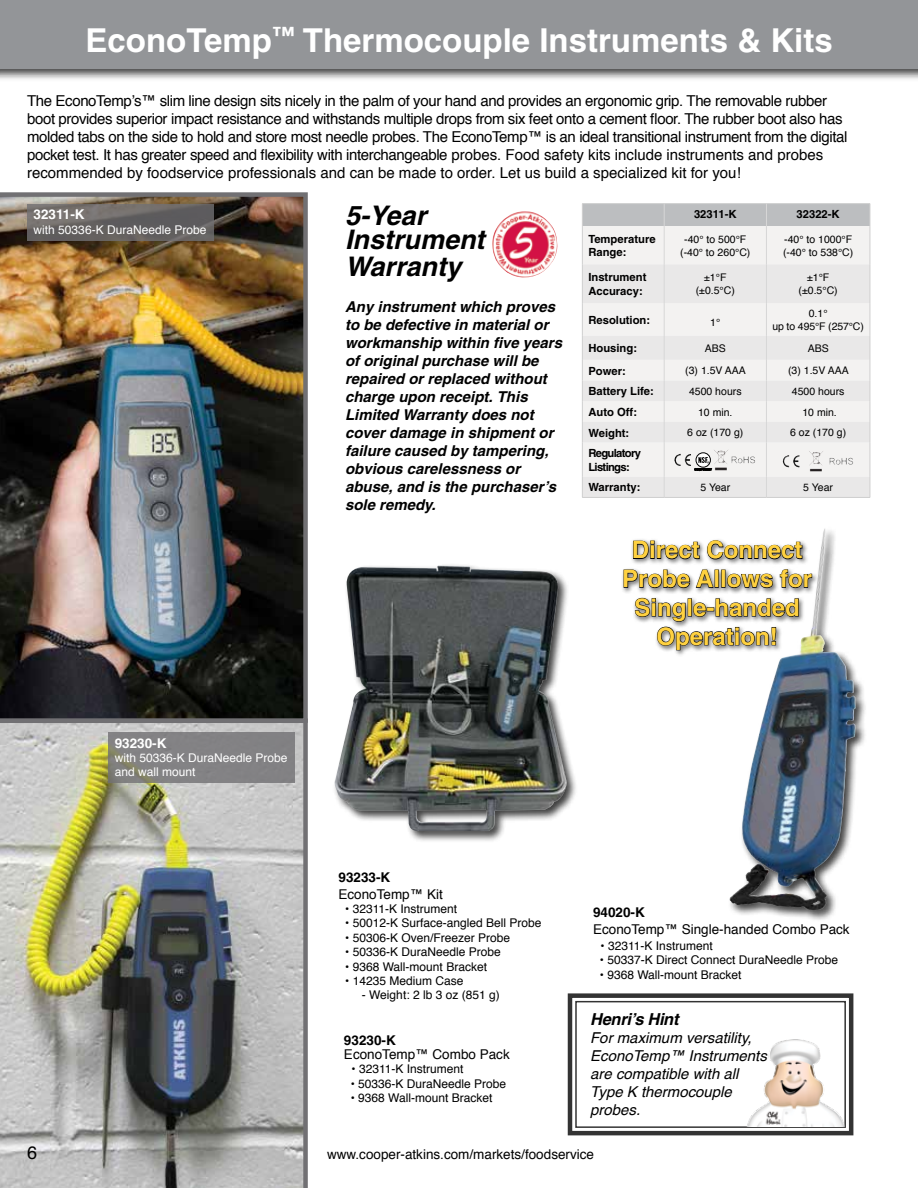
<style>
.page{position:relative;width:918px;height:1188px;background:#fff}
.page>*{position:absolute;margin:0;border:0;box-sizing:border-box;transform-origin:0 0}
.t1{font:700 33px "Helvetica";color:#fff}
.t2{font:italic 700 27px/24px "Helvetica";color:#000}
.t3{font:700 24px/28.8px "Helvetica";color:#ffd13f;text-align:center}
.t4{font:18px "Helvetica";color:#000}
.t5{font:italic 700 16.5px "Helvetica";letter-spacing:-.02em;color:#000}
.t6{font:15px/18px "Helvetica";letter-spacing:-.025em;color:#000}
.t7{font:italic 700 15px/18px "Helvetica";color:#000}
.t8{font:italic 15px/18px "Helvetica";color:#000}
.t9{font:13.5px "Helvetica";color:#000}
.t10{font:700 13.5px "Helvetica";color:#000}
.t11{font:700 13.5px "Helvetica";color:#fff}
.t12{font:12px "Helvetica";color:#000}
.t13{font:12px/14.4px "Helvetica";color:#fff}
.t14{font:700 11.25px/13.5px "Helvetica";color:#000}
.t15{font:700 11.25px/13.5px "Helvetica";letter-spacing:-.06em;color:#000}
.t16{font:10.5px/12.6px "Helvetica";color:#000;text-align:center}
</style>
<div class="page">
<div style="left:0;top:0;width:918px;height:82px;background:#000;opacity:.75"></div>
<div style="left:0;top:0;width:918px;height:69px;background:#939598"></div>
<img style="left:0;top:723px;width:308px;height:465px">
<div style="left:332px;top:563px;width:246px;height:280px;background:#000;opacity:.75"></div>
<img style="left:334px;top:565px;width:233px;height:266px">
<div style="left:583px;top:226px;width:287px;height:38px;background:#f3f2f1"></div>
<svg style="left:583px;top:264px;width:287px;height:233px;fill:#e9e8e8"></svg>
<hr style="left:582px;top:203px;width:82px;height:1px;background:#cfcfcf">
<hr style="left:664px;top:203px;width:102px;height:1px;background:#cfcfcf">
<hr style="left:766px;top:203px;width:104px;height:1px;background:#cfcfcf">
<div style="left:582px;top:204px;width:289px;height:22px;background:#bcbec0"></div>
<hr style="left:582px;top:226px;width:1px;height:38px;background:#cfcfcf">
<hr style="left:664px;top:226px;width:1px;height:38px;background:#d7d7d7">
<hr style="left:766px;top:226px;width:1px;height:38px;background:#d7d7d7">
<hr style="left:870px;top:226px;width:1px;height:38px;background:#cfcfcf">
<hr style="left:582px;top:264px;width:1px;height:39px;background:#cfcfcf">
<hr style="left:664px;top:264px;width:1px;height:39px;background:#d7d7d7">
<hr style="left:766px;top:264px;width:1px;height:39px;background:#d7d7d7">
<hr style="left:870px;top:264px;width:1px;height:39px;background:#cfcfcf">
<hr style="left:582px;top:303px;width:1px;height:33px;background:#cfcfcf">
<hr style="left:664px;top:303px;width:1px;height:33px;background:#d7d7d7">
<hr style="left:766px;top:303px;width:1px;height:33px;background:#d7d7d7">
<hr style="left:870px;top:303px;width:1px;height:33px;background:#cfcfcf">
<svg style="left:582px;top:336px;width:1px;height:107px"></svg>
<svg style="left:664px;top:336px;width:1px;height:107px"></svg>
<svg style="left:766px;top:336px;width:1px;height:107px"></svg>
<svg style="left:870px;top:336px;width:1px;height:107px"></svg>
<hr style="left:582px;top:443px;width:1px;height:34px;background:#cfcfcf">
<hr style="left:664px;top:443px;width:1px;height:34px;background:#d7d7d7">
<hr style="left:766px;top:443px;width:1px;height:34px;background:#d7d7d7">
<hr style="left:870px;top:443px;width:1px;height:34px;background:#cfcfcf">
<svg style="left:582px;top:477px;width:1px;height:20px"></svg>
<hr style="left:582px;top:497px;width:82px;height:1px;background:#cfcfcf">
<svg style="left:664px;top:477px;width:1px;height:20px"></svg>
<hr style="left:664px;top:497px;width:102px;height:1px;background:#cfcfcf">
<svg style="left:766px;top:477px;width:1px;height:20px"></svg>
<svg style="left:870px;top:477px;width:1px;height:20px"></svg>
<hr style="left:766px;top:497px;width:104px;height:1px;background:#cfcfcf">
<img style="left:783px;top:455px;width:17px;height:12px">
<img style="left:809px;top:451px;width:14px;height:20px">
<img style="left:830px;top:458px;width:24px;height:7px">
<div style="left:696px;top:453px;width:14px;height:14px;background:#fff;border-radius:50%"></div>
<div style="left:696px;top:453px;width:15px;height:14px;border:1px solid #000;border-radius:50%"></div>
<svg style="left:695px;top:457px;width:17px;height:14px"></svg>
<img style="left:674px;top:454px;width:17px;height:12px">
<img style="left:714px;top:449px;width:14px;height:21px">
<img style="left:732px;top:456px;width:24px;height:8px">
<img style="left:0;top:192px;width:308px;height:531px">
<img style="left:492px;top:211px;width:66px;height:67px">
<svg style="left:27px;top:204px;width:186px;height:37px;background:#686564"></svg>
<div style="left:108px;top:733px;width:186px;height:50px;background:#838284"></div>
<div style="left:727px;top:526px;width:140px;height:396px;background:#000;opacity:.75"></div>
<img style="left:741px;top:528px;width:84px;height:372px">
<div style="left:621px;top:538px;width:198px;height:119px;background:#000;opacity:.6"></div>
<svg style="left:633px;top:540px;width:67px;height:20px"></svg>
<svg style="left:707px;top:540px;width:96px;height:20px"></svg>
<svg style="left:623px;top:569px;width:91px;height:19px"></svg>
<div style="left:715px;top:570px;width:4px;height:18px;border:1px solid #000"></div>
<div style="left:721px;top:570px;width:4px;height:18px;border:1px solid #000"></div>
<svg style="left:727px;top:571px;width:46px;height:21px"></svg>
<svg style="left:780px;top:569px;width:32px;height:19px"></svg>
<svg style="left:635px;top:598px;width:164px;height:53px"></svg>
<svg style="left:567px;top:993px;width:287px;height:143px"></svg>
<img style="left:745px;top:1039px;width:101px;height:87px">
<h1 class="t1" style="left:86px;top:21px;width:749px">EconoTemp<sup>™</sup> Thermocouple Instruments &amp; Kits</h1>
<p class="t6" style="left:27px;top:92px;width:822px">The EconoTemp’s™ slim line design sits nicely in the palm of your hand and provides an ergonomic grip. The removable rubber boot provides superior impact resistance and withstands multiple drops from six feet onto a cement floor. The rubber boot also has molded tabs on the side to hold and store most needle probes. The EconoTemp™ is an ideal transitional instrument from the digital pocket test. It has greater speed and flexibility with interchangeable probes. Food safety kits include instruments and probes recommended by foodservice professionals and can be made to order. Let us build a specialized kit for you!</p>
<p class="t14" style="left:694px;top:207px;width:44px">32311-K</p>
<p class="t14" style="left:797px;top:207px;width:45px">32322-K</p>
<p class="t14" style="left:588px;top:232px;width:69px">Temperature<br>Range:</p>
<p class="t16" style="left:680px;top:234px;width:72px">-40° to 500°F (-40° to 260°C)</p>
<p class="t16" style="left:783px;top:234px;width:72px;text-align:left">-40° to 1000°F (-40° to 538°C)</p>
<p class="t14" style="left:588px;top:270px;width:60px">Instrument<br>Accuracy:</p>
<p class="t16" style="left:696px;top:272px;width:41px">±1°F (±0.5°C)</p>
<p class="t16" style="left:799px;top:272px;width:41px">±1°F (±0.5°C)</p>
<p class="t14" style="left:588px;top:313px;width:63px">Resolution:</p>
<p class="t16" style="left:710px;top:317px;width:12px">1°</p>
<p class="t16" style="left:772px;top:308px;width:93px">0.1°<br>up to 495°F (257°C)</p>
<p class="t14" style="left:588px;top:341px;width:50px">Housing:</p>
<p class="t16" style="left:705px;top:343px;width:23px">ABS</p>
<p class="t16" style="left:808px;top:343px;width:23px">ABS</p>
<p class="t14" style="left:588px;top:364px;width:39px">Power:</p>
<p class="t16" style="left:685px;top:365px;width:62px">(3) 1.5V AAA</p>
<p class="t16" style="left:788px;top:365px;width:62px">(3) 1.5V AAA</p>
<p class="t14" style="left:588px;top:384px;width:67px">Battery Life:</p>
<p class="t16" style="left:689px;top:386px;width:54px">4500 hours</p>
<p class="t16" style="left:792px;top:386px;width:54px">4500 hours</p>
<p class="t14" style="left:588px;top:405px;width:50px">Auto Off:</p>
<p class="t16" style="left:698px;top:406px;width:36px">10 min.</p>
<p class="t16" style="left:802px;top:406px;width:36px">10 min.</p>
<p class="t14" style="left:588px;top:426px;width:43px">Weight:</p>
<p class="t16" style="left:687px;top:427px;width:58px">6 oz (170 g)</p>
<p class="t16" style="left:790px;top:427px;width:58px">6 oz (170 g)</p>
<p class="t15" style="left:588px;top:446px;width:54px">Regulatory<br>Listings:</p>
<p class="t14" style="left:588px;top:481px;width:54px">Warranty:</p>
<p class="t16" style="left:700px;top:482px;width:31px">5 Year</p>
<p class="t16" style="left:803px;top:482px;width:31px">5 Year</p>
<h2 class="t2" style="left:345px;top:203px;width:141px">5-Year<br>Instrument</h2>
<h2 class="t2" style="left:345px;top:254px;width:118px">Warranty</h2>
<p class="t7" style="left:345px;top:298px;width:219px">Any instrument which proves to be defective in material or workmanship within five years of original purchase will be repaired or replaced without charge upon receipt. This<br>Limited Warranty does not cover damage in shipment or failure caused by tampering, obvious carelessness or abuse, and is the purchaser’s sole remedy.</p>
<p class="t11" style="left:34px;top:206px;width:53px">32311-K</p>
<p class="t13" style="left:34px;top:223px;width:174px">with 50336-K DuraNeedle Probe</p>
<p class="t11" style="left:115px;top:735px;width:53px">93230-K</p>
<p class="t13" style="left:115px;top:751px;width:174px">with 50336-K DuraNeedle Probe and wall mount</p>
<h3 class="t3" style="left:622px;top:535px;width:191px">Direct Connect<br>Probe Allows for<br>Single-handed<br>Operation!</h3>
<p class="t10" style="left:339px;top:869px;width:53px">93233-K</p>
<p class="t9" style="left:339px;top:885px;width:106px">EconoTemp™ Kit</p>
<p class="t12" style="left:345px;top:901px;width:114px">• 32311-K Instrument</p>
<p class="t12" style="left:345px;top:915px;width:198px">• 50012-K Surface-angled Bell Probe</p>
<p class="t12" style="left:345px;top:930px;width:166px">• 50306-K Oven/Freezer Probe</p>
<p class="t12" style="left:345px;top:944px;width:157px">• 50336-K DuraNeedle Probe</p>
<p class="t12" style="left:345px;top:958px;width:143px">• 9368 Wall-mount Bracket</p>
<p class="t12" style="left:345px;top:973px;width:120px">• 14235 Medium Case</p>
<p class="t12" style="left:362px;top:987px;width:139px">- Weight: 2 lb 3 oz (851 g)</p>
<p class="t10" style="left:344px;top:1032px;width:53px">93230-K</p>
<p class="t9" style="left:344px;top:1045px;width:167px">EconoTemp™ Combo Pack</p>
<p class="t12" style="left:351px;top:1061px;width:114px">• 32311-K Instrument</p>
<p class="t12" style="left:351px;top:1075px;width:157px">• 50336-K DuraNeedle Probe</p>
<p class="t12" style="left:351px;top:1090px;width:143px">• 9368 Wall-mount Bracket</p>
<p class="t10" style="left:593px;top:904px;width:53px">94020-K</p>
<p class="t9" style="left:593px;top:920px;width:258px">EconoTemp™ Single-handed Combo Pack</p>
<p class="t12" style="left:601px;top:938px;width:114px">• 32311-K Instrument</p>
<p class="t12" style="left:600px;top:952px;width:240px">• 50337-K Direct Connect DuraNeedle Probe</p>
<p class="t12" style="left:600px;top:966px;width:143px">• 9368 Wall-mount Bracket</p>
<p class="t5" style="left:590px;top:1009px;width:90px">Henri’s Hint</p>
<p class="t8" style="left:590px;top:1029px;width:178px">For maximum versatility,<br>EconoTemp™ Instruments are compatible with all<br>Type K thermocouple probes.</p>
<p class="t4" style="left:27px;top:1141px;width:12px">6</p>
<p class="t9" style="left:327px;top:1145px;width:269px">www.cooper-atkins.com/markets/foodservice</p>
</div>
